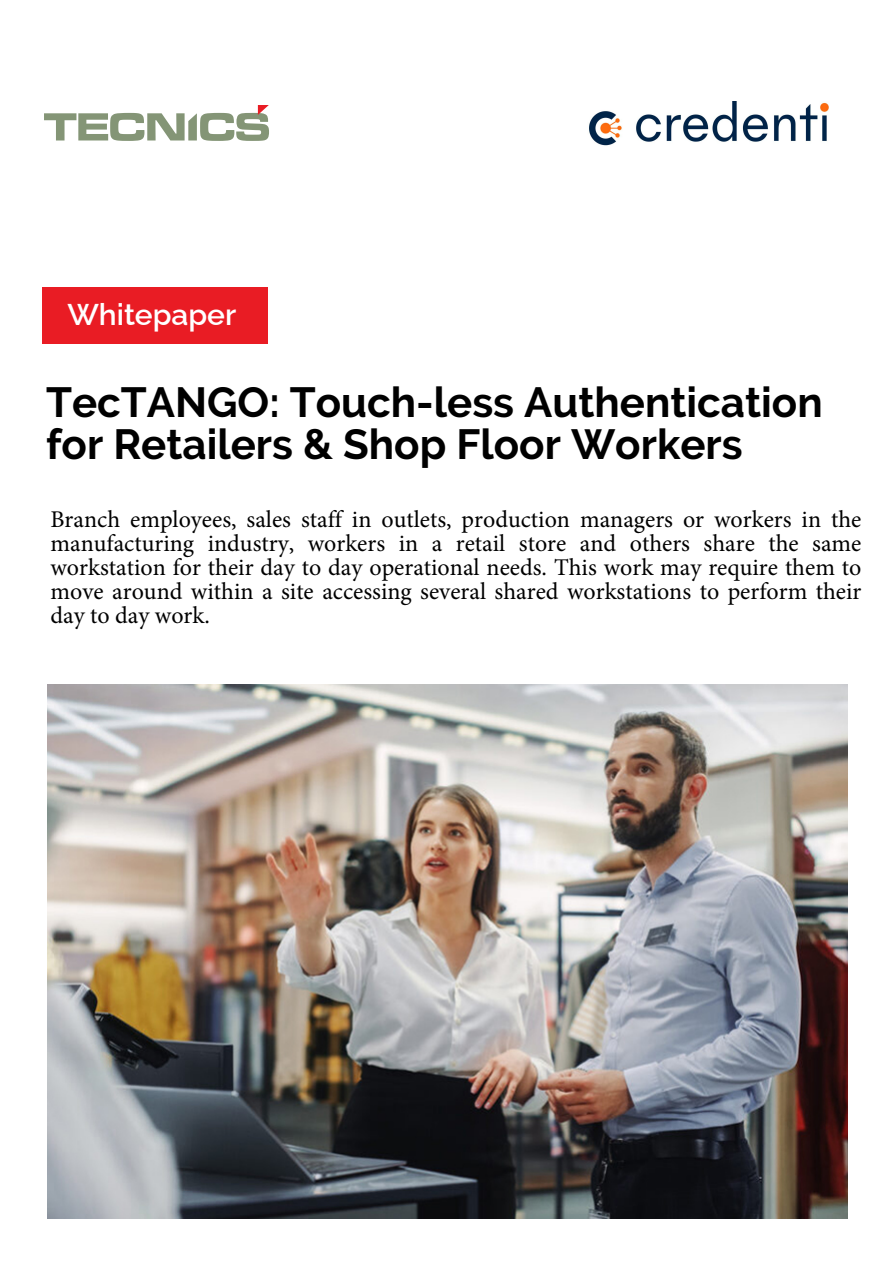
<style>
.page{position:relative;width:893px;height:1263px;background:#fff}
.page>*{position:absolute;margin:0;border:0;box-sizing:border-box;transform-origin:0 0}
.t1{font:700 42px/42px "Raleway";color:#000}
.t2{font:600 30px "Raleway";color:#fff}
.t3{font:24px/24px "Minion Pro";color:#000;text-align:justify}
</style>
<div class="page">
<svg style="left:44px;top:105px;width:225px;height:36px"></svg>
<div style="left:42px;top:287px;width:225px;height:56px;background:#e91c24"></div>
<img style="left:47px;top:684px;width:800px;height:534px">
<img style="left:589px;top:102px;width:240px;height:44px">
<p class="t2" style="left:67px;top:291px;width:171px">Whitepaper</p>
<h1 class="t1" style="left:46px;top:381px;width:778px">TecTANGO: Touch-less Authentication for Retailers &amp; Shop Floor Workers</h1>
<p class="t3" style="left:51px;top:507px;width:812px">Branch employees, sales staff in outlets, production managers or workers in the manufacturing industry, workers in a retail store and others share the same workstation for their day to day operational needs. This work may require them to move around within a site accessing several shared workstations to perform their day to day work.</p>
</div>
